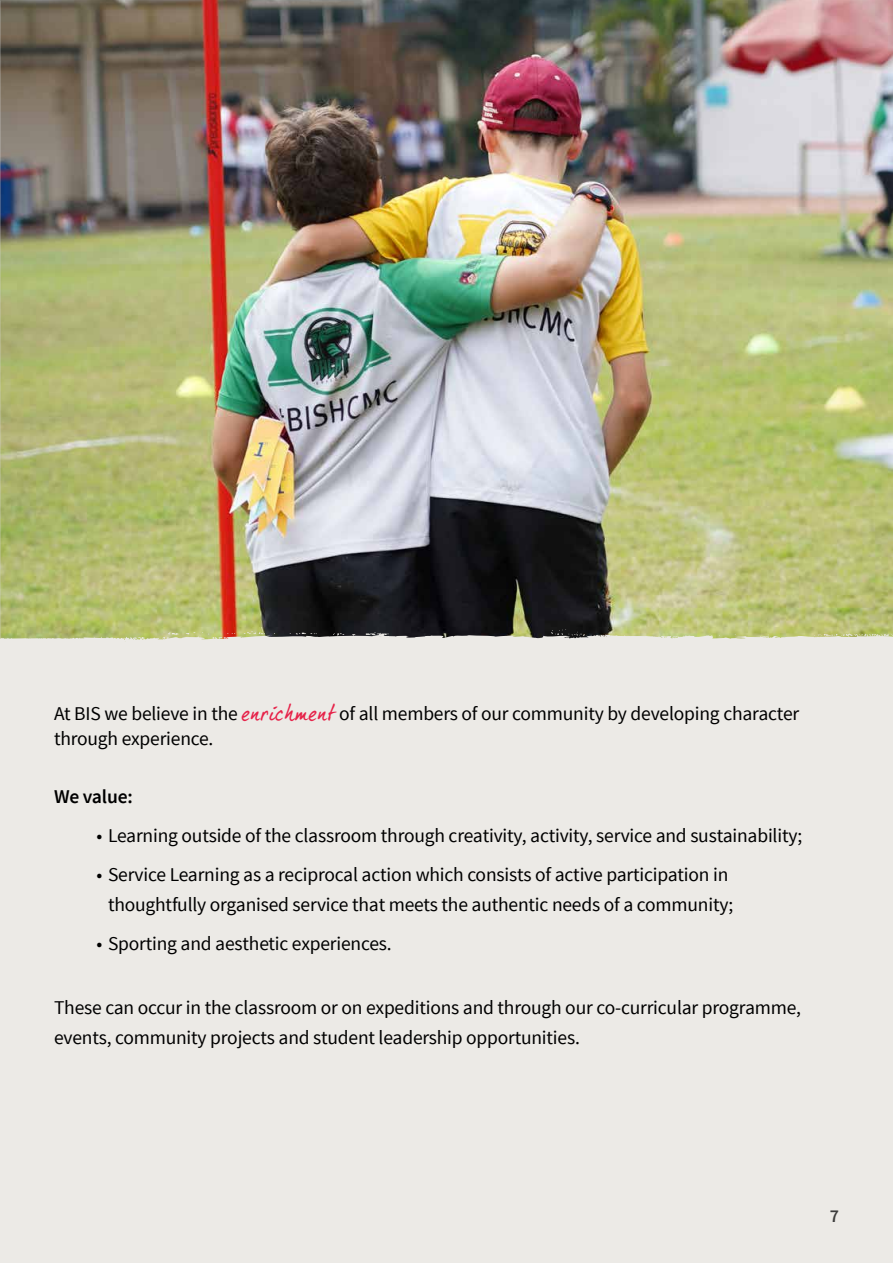
<style>
.page{position:relative;width:893px;height:1263px;background:#fff}
.page>*{position:absolute;margin:0;border:0;box-sizing:border-box;transform-origin:0 0}
.t1{font:19.5px/30px "Source Sans Pro";letter-spacing:-.01em;color:#000}
.t2{font:600 19.5px "Source Sans Pro";letter-spacing:-.01em;color:#000}
.t3{font:600 18px "Source Sans Pro";color:#3c3c3b}
.s1{font-family:"dear Joe 5 CASUAL P";font-size:24px;color:#e62249}
</style>
<div class="page">
<img style="left:1px;top:0;width:892px;height:629px">
<img style="left:0;top:0;width:1px;height:648px">
<div style="left:1px;top:629px;width:892px;height:634px;background:#eceae6"></div>
<svg style="left:0;top:629px;width:1px;height:634px"></svg>
<p class="t1" style="left:54px;top:701px;width:747px;line-height:25.5px">At BIS we believe in the <span class="s1">enrichment</span> of all members of our community by developing character through experience.</p>
<p class="t2" style="left:54px;top:784px;width:80px">We value:</p>
<p class="t1" style="left:97px;top:820px;width:707px">• Learning outside of the classroom through creativity, activity, service and sustainability;</p>
<p class="t1" style="left:97px;top:859px;width:638px;text-align:center">• Service Learning as a reciprocal action which consists of active participation in thoughtfully organised service that meets the authentic needs of a community;</p>
<p class="t1" style="left:97px;top:928px;width:297px">• Sporting and aesthetic experiences.</p>
<p class="t1" style="left:54px;top:993px;width:749px">These can occur in the classroom or on expeditions and through our co-curricular programme, events, community projects and student leadership opportunities.</p>
<p class="t3" style="left:830px;top:1205px;width:11px">7</p>
</div>
